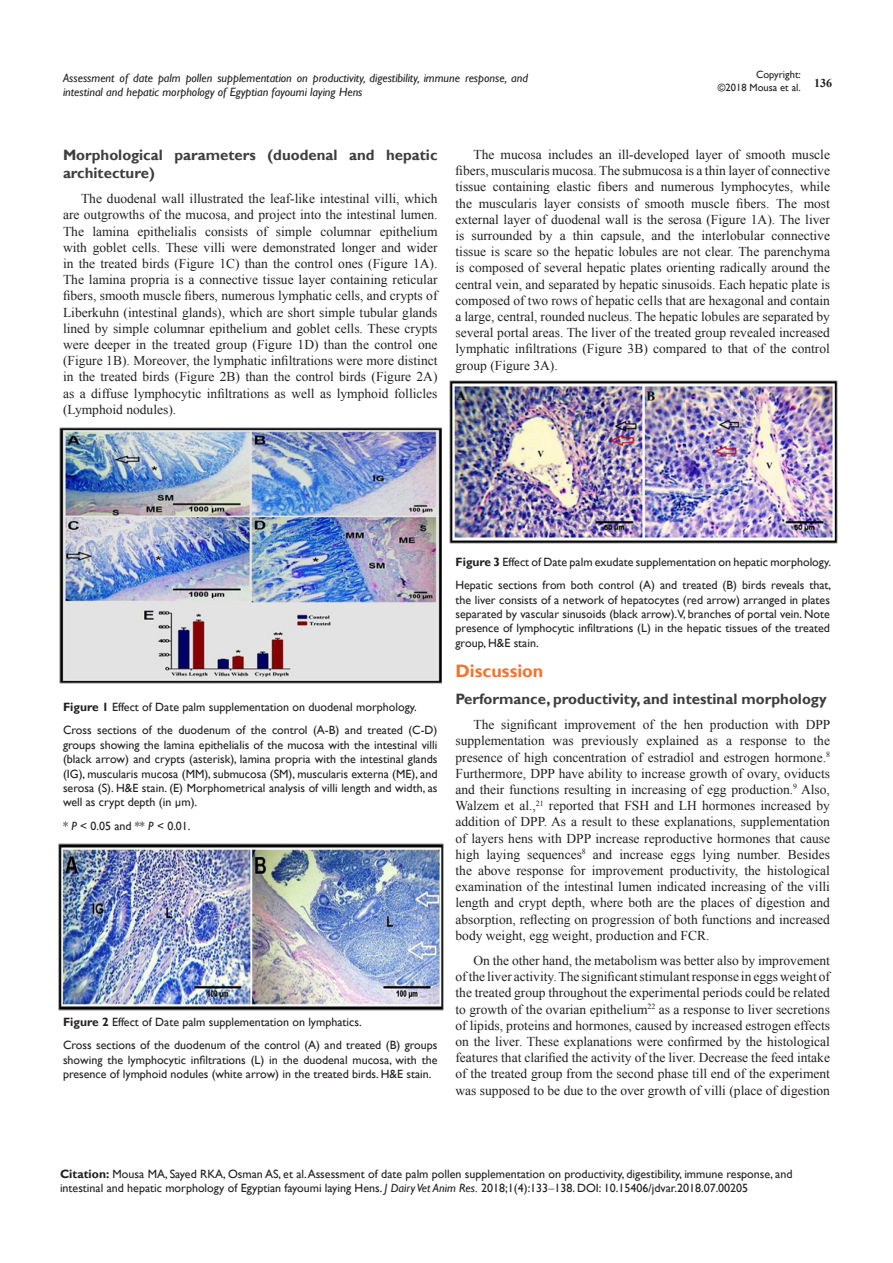
<style>
.page{position:relative;width:893px;height:1263px;background:#fff}
.page>*{position:absolute;margin:0;border:0;box-sizing:border-box;transform-origin:0 0}
.List_Paragraph{font:700 18px "Gill Sans";color:#f37331}
.List_Paragraph-2{font:700 15px/18px "Gill Sans";color:#3e3e3f}
.t1{font:13.5px/16.2px "Times New Roman";color:#231f20;text-align:justify}
.t2{font:12px/14.4px "Gill Sans";color:#231f20;text-align:justify}
.t3{font:italic 12px/14.4px "Gill Sans";color:#231f20}
.t4{font:700 12px "Times New Roman";color:#231f20}
.t5{font:10.5px/12.6px "Gill Sans";color:#231f20;text-align:right}
.s1{font-weight:700}
.s2{font-style:italic}
.s3{font-family:"Times New Roman"}
</style>
<div class="page">
<img style="left:59px;top:427px;width:383px;height:256px">
<img style="left:58px;top:844px;width:385px;height:166px">
<img style="left:449px;top:381px;width:388px;height:162px">
<p class="t5" style="left:718px;top:69px;width:84px">Copyright:<br>©2018 Mousa et al.</p>
<p class="t3" style="left:63px;top:71px;width:466px">Assessment of date palm pollen supplementation on productivity, digestibility, immune response, and intestinal and hepatic morphology of Egyptian fayoumi laying Hens</p>
<p class="t4" style="left:814px;top:75px;width:19px">136</p>
<p class="List_Paragraph-2" style="left:63px;top:146px;width:376px">Morphological parameters (duodenal and hepatic architecture)</p>
<p class="t1" style="left:63px;top:190px;width:376px;text-indent:18px">The duodenal wall illustrated the leaf-like intestinal villi, which are outgrowths of the mucosa, and project into the intestinal lumen.<br>The lamina epithelialis consists of simple columnar epithelium with goblet cells. These villi were demonstrated longer and wider in the treated birds (Figure 1C) than the control ones (Figure 1A).<br>The lamina propria is a connective tissue layer containing reticular fibers, smooth muscle fibers, numerous lymphatic cells, and crypts of Liberkuhn (intestinal glands), which are short simple tubular glands lined by simple columnar epithelium and goblet cells. These crypts were deeper in the treated group (Figure 1D) than the control one (Figure 1B). Moreover, the lymphatic infiltrations were more distinct in the treated birds (Figure 2B) than the control birds (Figure 2A) as a diffuse lymphocytic infiltrations as well as lymphoid follicles (Lymphoid nodules).</p>
<p class="t1" style="left:455px;top:146px;width:376px;text-indent:18px">The mucosa includes an ill-developed layer of smooth muscle fibers, muscularis mucosa. The submucosa is a thin layer of connective tissue containing elastic fibers and numerous lymphocytes, while the muscularis layer consists of smooth muscle fibers. The most external layer of duodenal wall is the serosa (Figure 1A). The liver is surrounded by a thin capsule, and the interlobular connective tissue is scare so the hepatic lobules are not clear. The parenchyma is composed of several hepatic plates orienting radically around the central vein, and separated by hepatic sinusoids. Each hepatic plate is composed of two rows of hepatic cells that are hexagonal and contain a large, central, rounded nucleus. The hepatic lobules are separated by several portal areas. The liver of the treated group revealed increased lymphatic infiltrations (Figure 3B) compared to that of the control group (Figure 3A).</p>
<p class="t2" style="left:63px;top:700px;width:355px"><span class="s1">Figure 1</span> Effect of Date palm supplementation on duodenal morphology.</p>
<p class="t2" style="left:63px;top:723px;width:376px">Cross sections of the duodenum of the control (A-B) and treated (C-D) groups showing the lamina epithelialis of the mucosa with the intestinal villi (black arrow) and crypts (asterisk), lamina propria with the intestinal glands (IG), muscularis mucosa (MM), submucosa (SM), muscularis externa (ME), and serosa (S). H&amp;E stain. (E) Morphometrical analysis of villi length and width, as well as crypt depth (in μm).</p>
<p class="t2" style="left:63px;top:819px;width:129px">* <span class="s2">P</span> &lt; 0.05 and ** <span class="s2">P</span> &lt; 0.01.</p>
<p class="t2" style="left:63px;top:1015px;width:300px"><span class="s1">Figure 2</span> Effect of Date palm supplementation on lymphatics.</p>
<p class="t2" style="left:63px;top:1038px;width:376px">Cross sections of the duodenum of the control (A) and treated (B) groups showing the lymphocytic infiltrations (L) in the duodenal mucosa, with the presence of lymphoid nodules (white arrow) in the treated birds. H&amp;E stain.</p>
<p class="t2" style="left:455px;top:555px;width:377px"><span class="s1">Figure 3</span> Effect of Date palm exudate supplementation on hepatic morphology.</p>
<p class="t2" style="left:455px;top:578px;width:377px">Hepatic sections from both control (A) and treated (B) birds reveals that, the liver consists of a network of hepatocytes (red arrow) arranged in plates separated by vascular sinusoids (black arrow).V, branches of portal vein. Note presence of lymphocytic infiltrations (L) in the hepatic tissues of the treated group, H&amp;E stain.</p>
<p class="List_Paragraph" style="left:455px;top:660px;width:89px">Discussion</p>
<p class="List_Paragraph-2" style="left:455px;top:690px;width:373px">Performance, productivity, and intestinal morphology</p>
<p class="t1" style="left:455px;top:716px;width:376px;text-indent:18px">The significant improvement of the hen production with DPP supplementation was previously explained as a response to the presence of high concentration of estradiol and estrogen hormone.<sup>8<br></sup>Furthermore, DPP have ability to increase growth of ovary, oviducts and their functions resulting in increasing of egg production.<sup>9</sup> Also, Walzem et al.,<sup>21</sup> reported that FSH and LH hormones increased by addition of DPP. As a result to these explanations, supplementation of layers hens with DPP increase reproductive hormones that cause high laying sequences<sup>8</sup> and increase eggs lying number. Besides the above response for improvement productivity, the histological examination of the intestinal lumen indicated increasing of the villi length and crypt depth, where both are the places of digestion and absorption, reflecting on progression of both functions and increased body weight, egg weight, production and FCR.</p>
<p class="t1" style="left:455px;top:952px;width:376px;text-indent:18px">On the other hand, the metabolism was better also by improvement of the liver activity. The significant stimulant response in eggs weight of the treated group throughout the experimental periods could be related to growth of the ovarian epithelium<sup>22</sup> as a response to liver secretions of lipids, proteins and hormones, caused by increased estrogen effects on the liver. These explanations were confirmed by the histological features that clarified the activity of the liver. Decrease the feed intake of the treated group from the second phase till end of the experiment was supposed to be due to the over growth of villi (place of digestion</p>
<p class="t2" style="left:60px;top:1167px;width:734px"><span class="s1">Citation:</span> Mousa MA, Sayed RKA, Osman AS, et al. Assessment of date palm pollen supplementation on productivity, digestibility, immune response, and intestinal and hepatic morphology of Egyptian fayoumi laying Hens. <span class="s2">J Dairy Vet Anim Res.</span> 2018;1(4):133<span class="s3">‒</span>138. DOI: 10.15406/jdvar.2018.07.00205</p>
</div>
